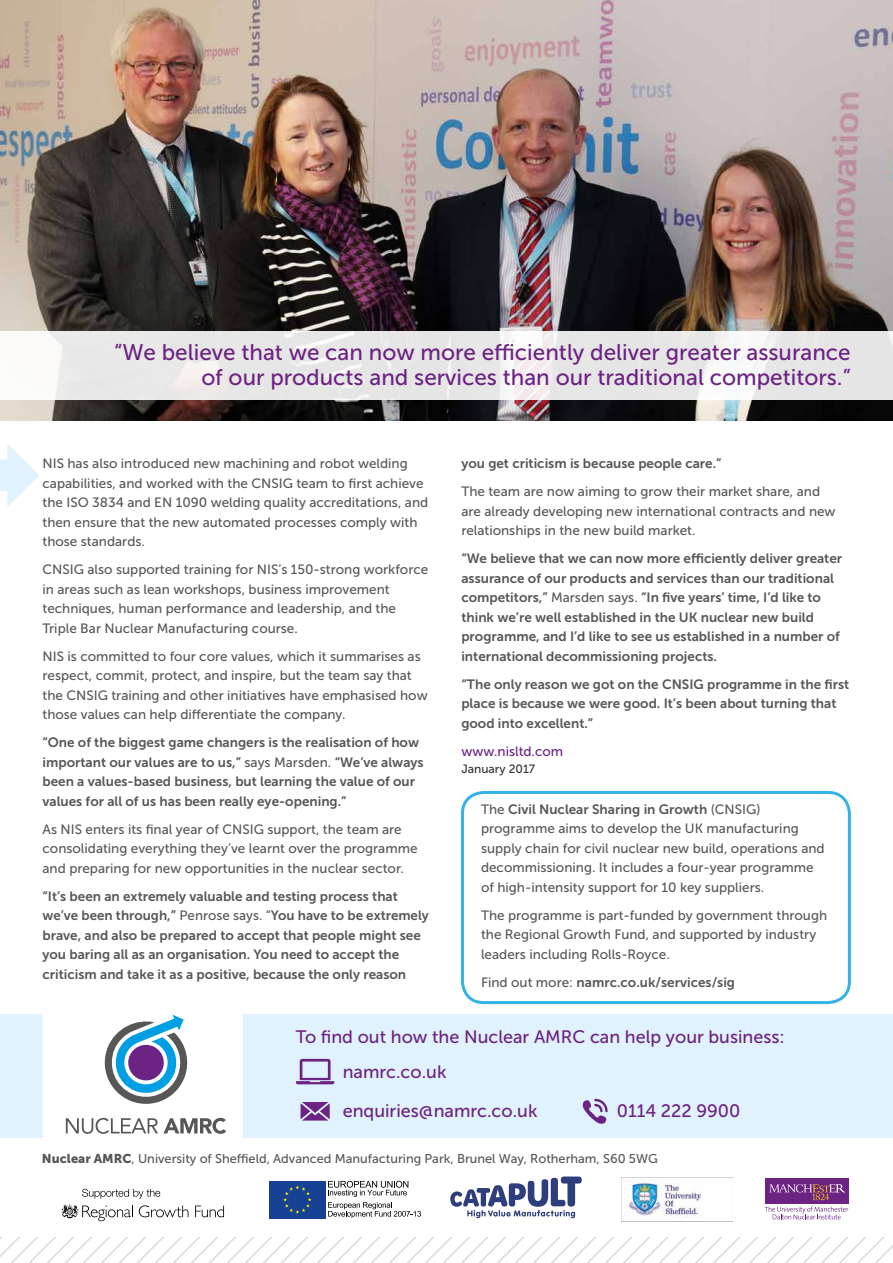
<style>
.page{position:relative;width:893px;height:1263px;background:#fff}
.page>*{position:absolute;margin:0;border:0;box-sizing:border-box;transform-origin:0 0}
.t1{font:22.5px/25.5px "Museo Sans 500";color:#6c2383;text-align:right}
.t2{font:18px "Museo Sans 500";color:#6c2383}
.t3{font:13.5px/19.5px "Museo Sans 500";color:#575756}
.t4{font:13.5px/19.5px "Museo Sans 700";color:#575756}
.t5{font:13.5px "Museo Sans 500";color:#6c2383}
.t6{font:12.75px "Museo Sans 500";color:#575756}
.t7{font:12px "Museo Sans 500";color:#333}
.s1{font-family:"Museo Sans 500"}
.s2{font-family:"Museo Sans 900"}
</style>
<div class="page">
<svg style="left:195px;top:1205px;width:29px;height:12px"></svg>
<svg style="left:61px;top:1189px;width:127px;height:32px"></svg>
<svg style="left:450px;top:1176px;width:132px;height:42px"></svg>
<svg style="left:328px;top:1181px;width:93px;height:37px"></svg>
<div style="left:269px;top:1181px;width:56px;height:37px;background:#164194"></div>
<svg style="left:283px;top:1185px;width:29px;height:28px"></svg>
<svg style="left:0;top:1238px;width:893px;height:25px"></svg>
<img style="left:0;top:0;width:893px;height:421px">
<svg style="left:0;top:332px;width:893px;height:68px;fill:#e6e6e6"></svg>
<div style="left:0;top:1014px;width:893px;height:123px;background:#dff2fd"></div>
<svg style="left:301px;top:1102px;width:29px;height:18px"></svg>
<svg style="left:583px;top:1099px;width:25px;height:25px"></svg>
<div style="left:43px;top:996px;width:200px;height:158px;background:#fff;border-radius:21px"></div>
<svg style="left:104px;top:1015px;width:84px;height:89px"></svg>
<svg style="left:66px;top:1118px;width:160px;height:16px"></svg>
<svg style="left:296px;top:1059px;width:38px;height:25px"></svg>
<img style="left:622px;top:1177px;width:110px;height:41px">
<div style="left:765px;top:1178px;width:83px;height:26px;background:#6c2383"></div>
<svg style="left:769px;top:1184px;width:76px;height:16px"></svg>
<svg style="left:765px;top:1206px;width:83px;height:13px"></svg>
<svg style="left:0;top:444px;width:39px;height:63px"></svg>
<div style="left:461px;top:791px;width:390px;height:213px;border:3px solid #009fe3;border-radius:21px"></div>
<h1 class="t1" style="left:114px;top:339px;width:738px">“We believe that we can now more efficiently deliver greater assurance of our products and services than our traditional competitors.”</h1>
<p class="t3" style="left:43px;top:454px;width:387px">NIS has also introduced new machining and robot welding capabilities, and worked with the CNSIG team to first achieve the ISO 3834 and EN 1090 welding quality accreditations, and then ensure that the new automated processes comply with those standards.</p>
<p class="t3" style="left:43px;top:560px;width:387px">CNSIG also supported training for NIS’s 150-strong workforce in areas such as lean workshops, business improvement techniques, human performance and leadership, and the Triple Bar Nuclear Manufacturing course.</p>
<p class="t3" style="left:43px;top:646px;width:387px">NIS is committed to four core values, which it summarises as respect, commit, protect, and inspire, but the team say that the CNSIG training and other initiatives have emphasised how those values can help differentiate the company.</p>
<p class="t4" style="left:43px;top:733px;width:383px">“One of the biggest game changers is the realisation of how important our values are to us,” <span class="s1">says Marsden.</span> “We’ve always been a values-based business, but learning the value of our values for all of us has been really eye-opening.”</p>
<p class="t3" style="left:43px;top:819px;width:377px">As NIS enters its final year of CNSIG support, the team are consolidating everything they’ve learnt over the programme and preparing for new opportunities in the nuclear sector.</p>
<p class="t4" style="left:43px;top:886px;width:388px">“It’s been an extremely valuable and testing process that we’ve been through,” <span class="s1">Penrose says. “</span>You have to be extremely brave, and also be prepared to accept that people might see you baring all as an organisation. You need to accept the criticism and take it as a positive, because the only reason</p>
<p class="t4" style="left:461px;top:454px;width:262px">you get criticism is because people care.”</p>
<p class="t3" style="left:461px;top:482px;width:376px">The team are now aiming to grow their market share, and are already developing new international contracts and new relationships in the new build market.</p>
<p class="t4" style="left:461px;top:549px;width:382px">“We believe that we can now more efficiently deliver greater assurance of our products and services than our traditional competitors,” <span class="s1">Marsden says.</span> “In five years’ time, I’d like to think we’re well established in the UK nuclear new build programme, and I’d like to see us established in a number of international decommissioning projects.</p>
<p class="t4" style="left:461px;top:674px;width:389px">“The only reason we got on the CNSIG programme in the first place is because we were good. It’s been about turning that good into excellent.”</p>
<p class="t5" style="left:461px;top:744px;width:103px">www.nisltd.com</p>
<p class="t7" style="left:461px;top:763px;width:75px">January 2017</p>
<p class="t4" style="left:481px;top:799px;width:281px"><span class="s1">The</span> Civil Nuclear Sharing in Growth <span class="s1">(CNSIG)</span></p>
<p class="t3" style="left:481px;top:819px;width:345px">programme aims to develop the UK manufacturing supply chain for civil nuclear new build, operations and decommissioning. It includes a four-year programme of high-intensity support for 10 key suppliers.</p>
<p class="t3" style="left:481px;top:905px;width:348px">The programme is part-funded by government through the Regional Growth Fund, and supported by industry leaders including Rolls-Royce.</p>
<p class="t4" style="left:481px;top:972px;width:256px"><span class="s1">Find out more:</span> namrc.co.uk/services/sig</p>
<h2 class="t2" style="left:296px;top:1026px;width:490px">To find out how the Nuclear AMRC can help your business:</h2>
<h2 class="t2" style="left:343px;top:1062px;width:105px">namrc.co.uk</h2>
<h2 class="t2" style="left:343px;top:1101px;width:196px">enquiries@namrc.co.uk</h2>
<h2 class="t2" style="left:617px;top:1101px;width:125px">0114 222 9900</h2>
<p class="t6" style="left:42px;top:1152px;width:617px"><span class="s2">Nuclear AMRC</span>, University of Sheffield, Advanced Manufacturing Park, Brunel Way, Rotherham, S60 5WG</p>
</div>
